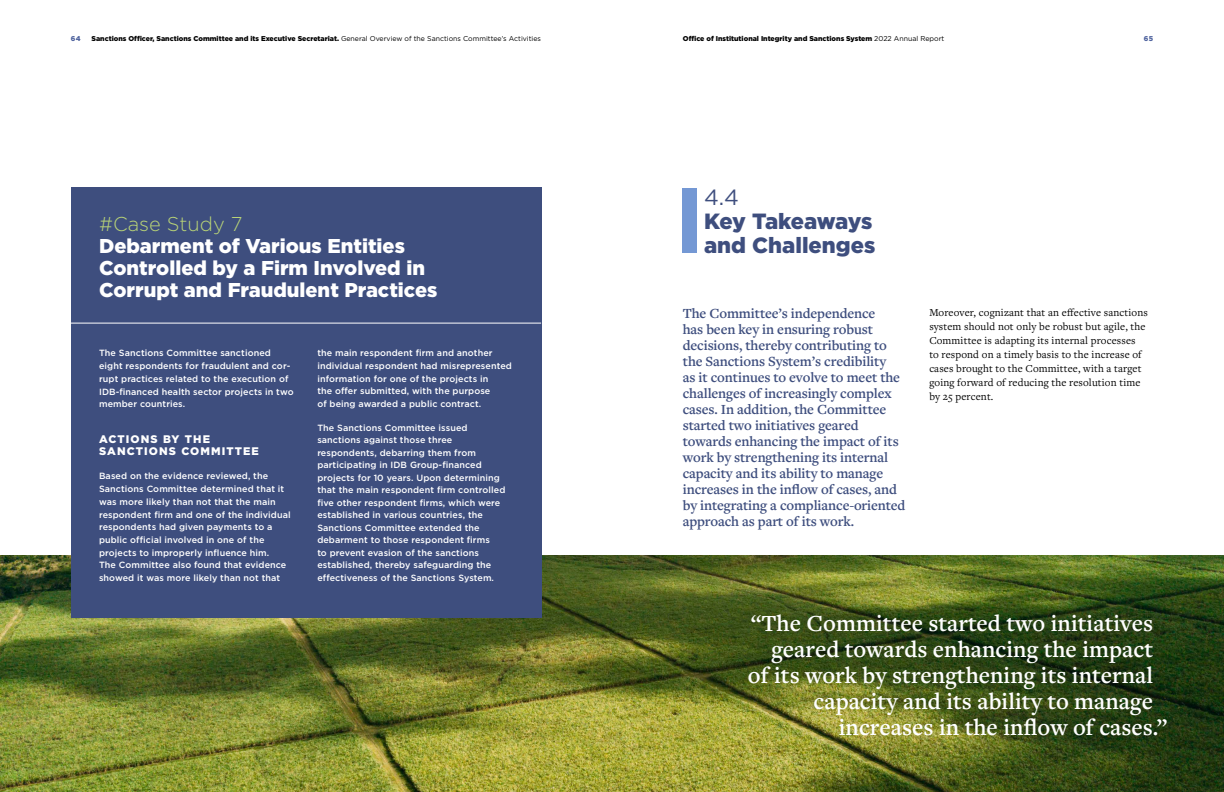
<style>
.page{position:relative;width:1224px;height:792px;background:#fff}
.page>*{position:absolute;margin:0;border:0;box-sizing:border-box;transform-origin:0 0}
.t1{font:600 24px "Freight Text Pro";color:#fff}
.t2{font:900 22px/24px "Gotham";color:#3e4e7e}
.t3{font:900 20px/22px "Gotham";color:#fff}
.t4{font:300 20px "Gotham";color:#b8d377}
.t5{font:600 14.5px/16px "Freight Text Pro";letter-spacing:-.01em;color:#3e4e7e}
.t6{font:11px/14px "Freight Text Pro";letter-spacing:.01em;color:#000}
.t7{font:900 11px/12.7px "Gotham";letter-spacing:.1em;color:#fff}
.t8{font:500 9px/12.5px "Gotham";letter-spacing:.01em;color:#fff}
.t9{font:900 7px "Gotham";color:#000}
.t10{font:900 7px "Gotham";color:#4f639e}
.s1{font-weight:400}
</style>
<div class="page">
<img style="left:0;top:556px;width:1224px;height:236px">
<div style="left:71px;top:188px;width:470px;height:430px;background:#3e4e7e"></div>
<hr style="left:71px;top:323px;width:470px;height:1px;background:#fff">
<div style="left:683px;top:188px;width:14px;height:65px;background:#7498d4"></div>
<p class="t10" style="left:71px;top:34px;width:11px">64</p>
<p class="t9" style="left:92px;top:34px;width:451px">Sanctions Officer, Sanctions Committee and its Executive Secretariat. <span class="s1">General Overview of the Sanctions Committee’s Activities</span></p>
<p class="t9" style="left:683px;top:34px;width:263px">Office of Institutional Integrity and Sanctions System <span class="s1">2022 Annual Report</span></p>
<p class="t10" style="left:1144px;top:34px;width:11px">65</p>
<p class="t4" style="left:99px;top:212px;width:145px">#Case Study 7</p>
<p class="t3" style="left:99px;top:235px;width:340px">Debarment of Various Entities<br>Controlled by a Firm Involved in<br>Corrupt and Fraudulent Practices</p>
<p class="t8" style="left:99px;top:347px;width:196px">The Sanctions Committee sanctioned eight respondents for fraudulent and cor&shy;rupt practices related to the execution of IDB-financed health sector projects in two member countries.</p>
<p class="t7" style="left:99px;top:432px;width:161px">ACTIONS BY THE<br>SANCTIONS COMMITTEE</p>
<p class="t8" style="left:99px;top:470px;width:193px">Based on the evidence reviewed, the Sanctions Committee determined that it was more likely than not that the main respondent firm and one of the individual respondents had given payments to a public official involved in one of the projects to improperly influence him.<br>The Committee also found that evidence showed it was more likely than not that</p>
<p class="t8" style="left:317px;top:347px;width:196px">the main respondent firm and another individual respondent had misrepresented information for one of the projects in<br>the offer submitted, with the purpose<br>of being awarded a public contract.</p>
<p class="t8" style="left:317px;top:421px;width:190px">The Sanctions Committee issued sanctions against those three respondents, debarring them from participating in IDB Group-financed projects for 10 years. Upon determining that the main respondent firm controlled five other respondent firms, which were established in various countries, the Sanctions Committee extended the debarment to those respondent firms<br>to prevent evasion of the sanctions established, thereby safeguarding the effectiveness of the Sanctions System.</p>
<p class="t2" style="left:704px;top:185px;width:173px"><span class="s1">4.4<br></span>Key Takeaways and Challenges</p>
<p class="t5" style="left:683px;top:305px;width:224px">The Committee’s independence<br>has been key in ensuring robust decisions, thereby contributing to the Sanctions System’s credibility<br>as it continues to evolve to meet the challenges of increasingly complex cases. In addition, the Committee started two initiatives geared towards enhancing the impact of its work by strengthening its internal capacity and its ability to manage increases in the inflow of cases, and by integrating a compliance-oriented approach as part of its work.</p>
<p class="t6" style="left:929px;top:305px;width:220px">Moreover, cognizant that an effective sanctions system should not only be robust but agile, the Committee is adapting its internal processes<br>to respond on a timely basis to the increase of cases brought to the Committee, with a target going forward of reducing the resolution time by 25 percent.</p>
<p class="t1" style="left:751px;top:608px;width:404px">“The Committee started two initiatives</p>
<p class="t1" style="left:771px;top:634px;width:383px">geared towards enhancing the impact</p>
<p class="t1" style="left:748px;top:660px;width:407px">of its work by strengthening its internal</p>
<p class="t1" style="left:814px;top:686px;width:341px">capacity and its ability to manage</p>
<p class="t1" style="left:839px;top:712px;width:330px">increases in the inflow of cases.”</p>
</div>
